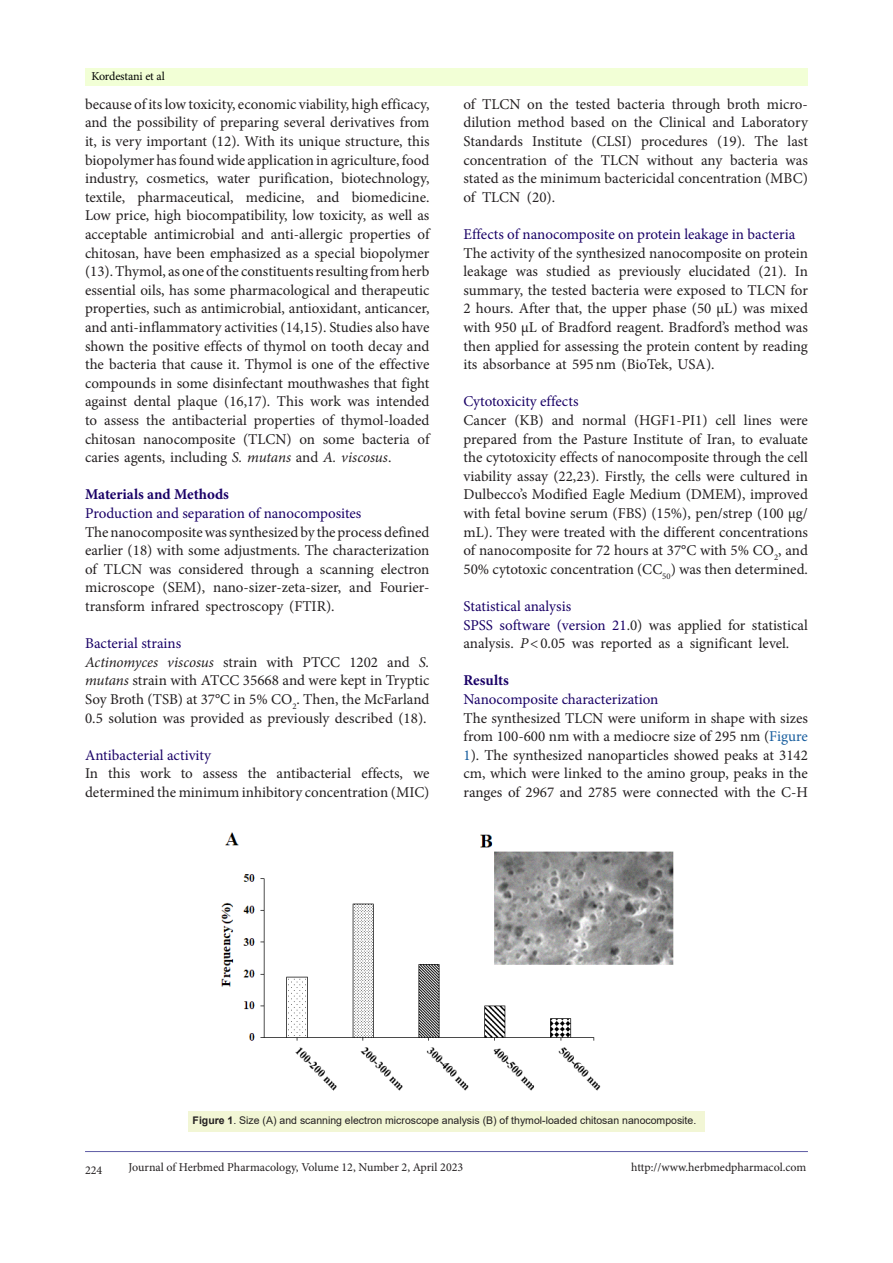
<style>
.page{position:relative;width:893px;height:1263px;background:#fff}
.page>*{position:absolute;margin:0;border:0;box-sizing:border-box;transform-origin:0 0}
.t1{font:15px/18.6px "Minion Pro";color:#231f20;text-align:justify}
.t2{font:15px "Minion Pro";color:#190066}
.t3{font:700 15px "Minion Pro";color:#190066}
.t4{font:12px "Minion Pro";color:#231f20}
.t5{font:12px "Minion Pro";letter-spacing:-.01em;color:#000001}
.t6{font:10.5px "Arial";color:#231f20}
.s1{font-style:italic}
.s2{color:#190066}
.s3{color:#175d9e}
.s4{font-weight:700}
</style>
<div class="page">
<hr style="left:85px;top:1151px;width:723px;height:1px;background:#5e5ca5">
<div style="left:85px;top:68px;width:723px;height:17px;background:#f2ffd6"></div>
<div style="left:188px;top:1112px;width:517px;height:20px;background:#f2f6d5"></div>
<img style="left:221px;top:832px;width:453px;height:259px">
<p class="t5" style="left:91px;top:68px;width:75px">Kordestani et al</p>
<p class="t1" style="left:85px;top:95px;width:346px">because of its low toxicity, economic viability, high efficacy, and the possibility of preparing several derivatives from it, is very important (12). With its unique structure, this biopolymer has found wide application in agriculture, food industry, cosmetics, water purification, biotechnology, textile, pharmaceutical, medicine, and biomedicine.<br>Low price, high biocompatibility, low toxicity, as well as acceptable antimicrobial and anti-allergic properties of chitosan, have been emphasized as a special biopolymer (13). Thymol, as one of the constituents resulting from herb essential oils, has some pharmacological and therapeutic properties, such as antimicrobial, antioxidant, anticancer, and anti-inflammatory activities (14,15). Studies also have shown the positive effects of thymol on tooth decay and the bacteria that cause it. Thymol is one of the effective compounds in some disinfectant mouthwashes that fight against dental plaque (16,17). This work was intended to assess the antibacterial properties of thymol-loaded chitosan nanocomposite (TLCN) on some bacteria of caries agents, including <span class="s1">S. mutans</span> and <span class="s1">A. viscosus</span>.</p>
<p class="t3" style="left:85px;top:484px;width:145px">Materials and Methods</p>
<p class="t2" style="left:85px;top:503px;width:278px">Production and separation of nanocomposites</p>
<p class="t1" style="left:85px;top:522px;width:346px">The nanocomposite was synthesized by the process defined earlier (18) with some adjustments. The characterization of TLCN was considered through a scanning electron microscope (SEM), nano-sizer-zeta-sizer, and Fourier&shy;transform infrared spectroscopy (FTIR).</p>
<p class="t2" style="left:85px;top:633px;width:98px">Bacterial strains</p>
<p class="t1" style="left:85px;top:653px;width:346px"><span class="s1">Actinomyces viscosus</span> strain with PTCC 1202 and <span class="s1">S. mutans</span> strain with ATCC 35668 and were kept in Tryptic Soy Broth (TSB) at 37°C in 5% CO<sub>2</sub>. Then, the McFarland 0.5 solution was provided as previously described (18).</p>
<p class="t2" style="left:85px;top:745px;width:127px">Antibacterial activity</p>
<p class="t1" style="left:85px;top:764px;width:346px">In this work to assess the antibacterial effects, we determined the minimum inhibitory concentration (MIC)</p>
<p class="t1" style="left:463px;top:95px;width:346px">of TLCN on the tested bacteria through broth micro&shy;dilution method based on the Clinical and Laboratory Standards Institute (CLSI) procedures (19). The last concentration of the TLCN without any bacteria was stated as the minimum bactericidal concentration (MBC) of TLCN (20).</p>
<p class="t2" style="left:463px;top:224px;width:333px">Effects of nanocomposite on protein leakage in bacteria</p>
<p class="t1" style="left:463px;top:243px;width:346px">The activity of the synthesized nanocomposite on protein leakage was studied as previously elucidated (21). In summary, the tested bacteria were exposed to TLCN for 2 hours. After that, the upper phase (50 µL) was mixed with 950 µL of Bradford reagent. Bradford’s method was then applied for assessing the protein content by reading its absorbance at 595nm (BioTek, USA).</p>
<p class="t2" style="left:463px;top:391px;width:117px">Cytotoxicity effects</p>
<p class="t1" style="left:463px;top:411px;width:346px">Cancer (KB) and normal (HGF1-PI1) cell lines were prepared from the Pasture Institute of Iran, to evaluate the cytotoxicity effects of nanocomposite through the cell viability assay (22,23). Firstly, the cells were cultured in Dulbecco’s Modified Eagle Medium (DMEM), improved with fetal bovine serum (FBS) (15%), pen/strep (100 µg/ mL). They were treated with the different concentrations of nanocomposite for 72 hours at 37°C with 5% CO<sub>2</sub>, and 50% cytotoxic concentration (CC<sub>50</sub>) was then determined.</p>
<p class="t2" style="left:463px;top:596px;width:109px">Statistical analysis</p>
<p class="t1" style="left:463px;top:615px;width:346px"><span class="s2">SPSS software (version 21</span>.0) was applied for statistical analysis. <span class="s1">P</span>&lt;0.05 was reported as a significant level.</p>
<p class="t3" style="left:463px;top:670px;width:47px">Results</p>
<p class="t2" style="left:463px;top:689px;width:196px">Nanocomposite characterization</p>
<p class="t1" style="left:463px;top:708px;width:346px">The synthesized TLCN were uniform in shape with sizes from 100-600 nm with a mediocre size of 295 nm (<span class="s3">Figure 1</span>). The synthesized nanoparticles showed peaks at 3142 cm, which were linked to the amino group, peaks in the ranges of 2967 and 2785 were connected with the C-H</p>
<p class="t6" style="left:193px;top:1113px;width:505px"><span class="s4">Figure 1</span>. Size (A) and scanning electron microscope analysis (B) of thymol-loaded chitosan nanocomposite.</p>
<p class="t4" style="left:85px;top:1162px;width:19px">224</p>
<p class="t4" style="left:128px;top:1159px;width:336px">Journal of Herbmed Pharmacology, Volume 12, Number 2, April 2023</p>
<p class="t4" style="left:631px;top:1159px;width:177px">http://www.herbmedpharmacol.com</p>
</div>
